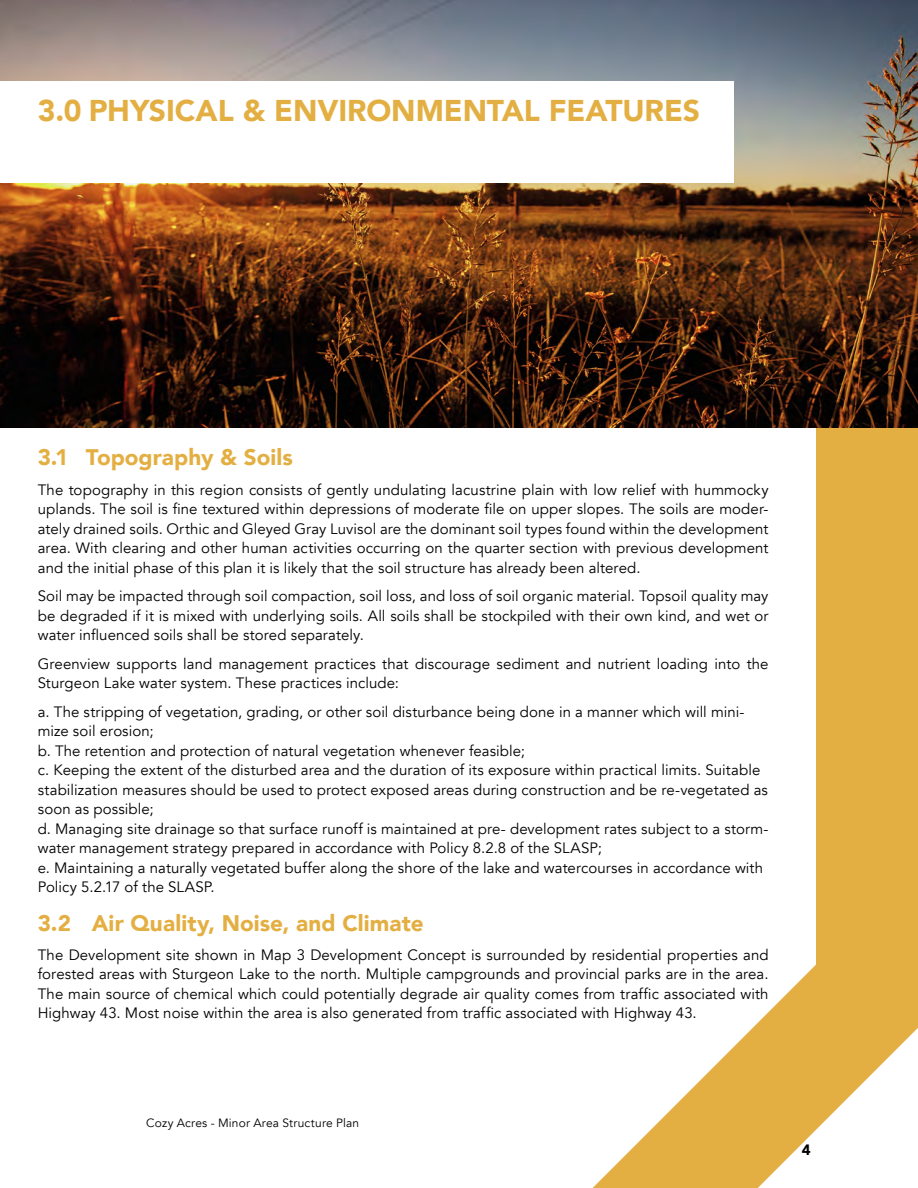
<style>
.page{position:relative;width:918px;height:1188px;background:#fff}
.page>*{position:absolute;margin:0;border:0;box-sizing:border-box;transform-origin:0 0}
.t1{font:900 30px "Avenir";letter-spacing:-.005em;color:#e4af42}
.t2{font:900 22.5px "Avenir";letter-spacing:.005em;color:#e4af42}
.t3{font:15px/19.5px "Avenir";letter-spacing:.005em;color:#000;text-align:justify}
.t4{font:900 15px "Avenir";color:#000}
.t5{font:12px "Avenir";letter-spacing:.015em;color:#000}
</style>
<div class="page">
<svg style="left:593px;top:964px;width:223px;height:224px"></svg>
<div style="left:816px;top:425px;width:102px;height:620px;background:#e4af42"></div>
<img style="left:0;top:0;width:918px;height:427px">
<div style="left:0;top:81px;width:734px;height:101px;background:#fff"></div>
<svg style="left:758px;top:1028px;width:160px;height:160px"></svg>
<h1 class="t1" style="left:38px;top:85px;width:664px">3.0 PHYSICAL &amp; ENVIRONMENTAL FEATURES</h1>
<h2 class="t2" style="left:38px;top:438px;width:257px">3.1 Topography &amp; Soils</h2>
<p class="t3" style="left:38px;top:480px;width:732px">The topography in this region consists of gently undulating lacustrine plain with low relief with hummocky uplands. The soil is fine textured within depressions of moderate file on upper slopes. The soils are moder&shy;ately drained soils. Orthic and Gleyed Gray Luvisol are the dominant soil types found within the development area. With clearing and other human activities occurring on the quarter section with previous development and the initial phase of this plan it is likely that the soil structure has already been altered.</p>
<p class="t3" style="left:38px;top:587px;width:732px">Soil may be impacted through soil compaction, soil loss, and loss of soil organic material. Topsoil quality may be degraded if it is mixed with underlying soils. All soils shall be stockpiled with their own kind, and wet or water influenced soils shall be stored separately.</p>
<p class="t3" style="left:38px;top:654px;width:732px">Greenview supports land management practices that discourage sediment and nutrient loading into the<br>Sturgeon Lake water system. These practices include:</p>
<p class="t3" style="left:38px;top:702px;width:732px;text-align:left">a. The stripping of vegetation, grading, or other soil disturbance being done in a manner which will mini&shy;mize soil erosion;<br>b. The retention and protection of natural vegetation whenever feasible;<br>c. Keeping the extent of the disturbed area and the duration of its exposure within practical limits. Suitable stabilization measures should be used to protect exposed areas during construction and be re-vegetated as soon as possible;<br>d. Managing site drainage so that surface runoff is maintained at pre- development rates subject to a storm&shy;water management strategy prepared in accordance with Policy 8.2.8 of the SLASP;<br>e. Maintaining a naturally vegetated buffer along the shore of the lake and watercourses in accordance with Policy 5.2.17 of the SLASP.</p>
<h2 class="t2" style="left:38px;top:904px;width:388px">3.2 Air Quality, Noise, and Climate</h2>
<p class="t3" style="left:38px;top:945px;width:732px">The Development site shown in Map 3 Development Concept is surrounded by residential properties and forested areas with Sturgeon Lake to the north. Multiple campgrounds and provincial parks are in the area.<br>The main source of chemical which could potentially degrade air quality comes from traffic associated with Highway 43. Most noise within the area is also generated from traffic associated with Highway 43.</p>
<p class="t5" style="left:146px;top:1115px;width:215px">Cozy Acres - Minor Area Structure Plan</p>
<p class="t4" style="left:802px;top:1137px;width:10px">4</p>
</div>
